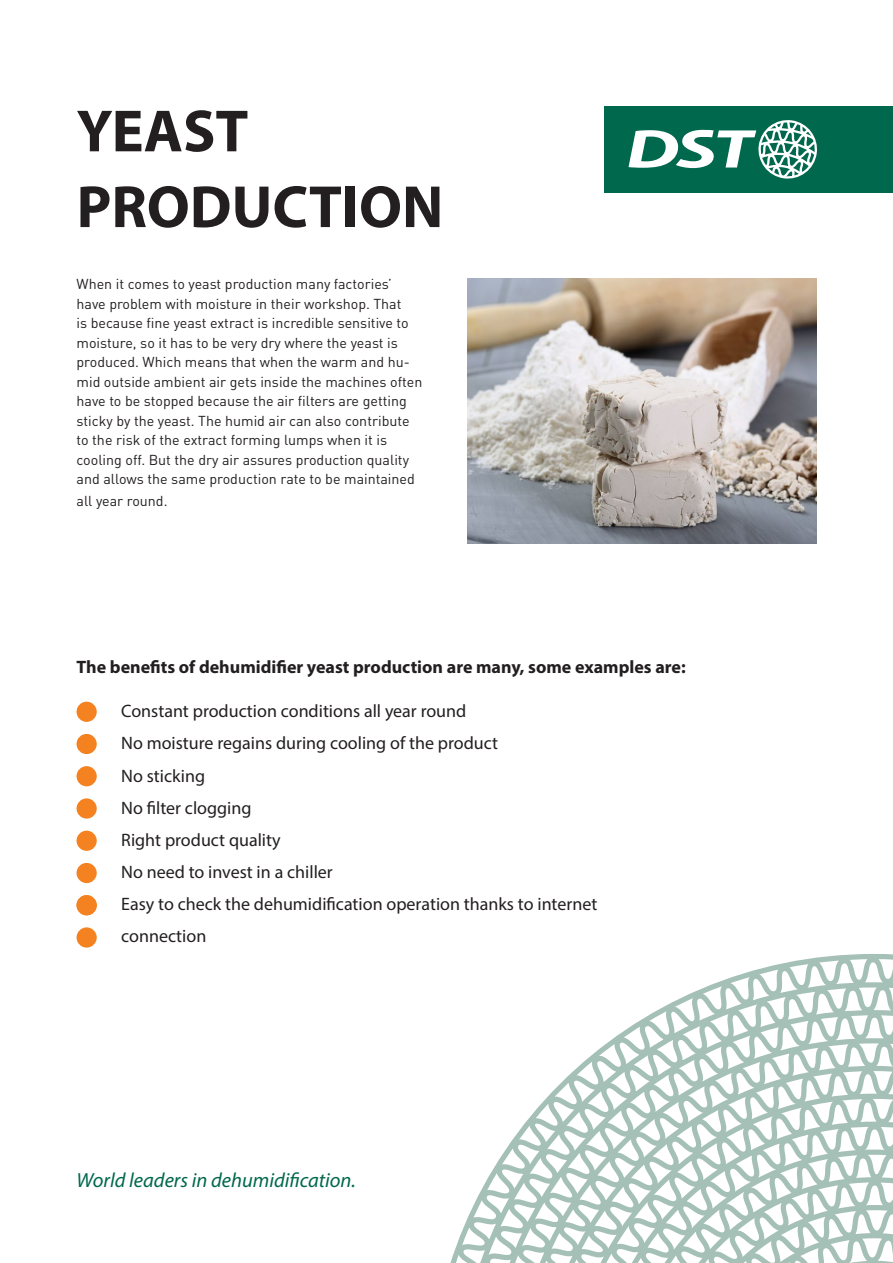
<style>
.page{position:relative;width:893px;height:1263px;background:#fff}
.page>*{position:absolute;margin:0;border:0;box-sizing:border-box;transform-origin:0 0}
.Application{font:700 60px "Myriad Pro";color:#231f20}
.Slogan{font:italic 20.55px "Myriad Pro";color:#00684d}
.Bullets{font:18px/32.1px "Myriad Pro";color:#231f20}
.Bullets-2{font:700 18px "Myriad Pro";color:#231f20}
.t1{font:14.25px/19.5px "DIN Pro";color:#231f20}
</style>
<div class="page">
<img style="left:468px;top:279px;width:348px;height:264px">
<div style="left:604px;top:106px;width:289px;height:86px;background:#00684d"></div>
<svg style="left:628px;top:120px;width:189px;height:59px"></svg>
<div style="left:77px;top:702px;width:20px;height:20px;background:#f58220;border-radius:50%"></div>
<div style="left:77px;top:734px;width:20px;height:20px;background:#f58220;border-radius:50%"></div>
<div style="left:77px;top:766px;width:20px;height:20px;background:#f58220;border-radius:50%"></div>
<svg style="left:450px;top:954px;width:443px;height:309px"></svg>
<div style="left:77px;top:798px;width:20px;height:21px;background:#f58220;border-radius:50%"></div>
<div style="left:77px;top:831px;width:20px;height:20px;background:#f58220;border-radius:50%"></div>
<div style="left:77px;top:863px;width:20px;height:20px;background:#f58220;border-radius:50%"></div>
<div style="left:77px;top:895px;width:20px;height:20px;background:#f58220;border-radius:50%"></div>
<div style="left:77px;top:927px;width:20px;height:20px;background:#f58220;border-radius:50%"></div>
<p class="Application" style="left:77px;top:92px;width:173px">YEAST</p>
<p class="Application" style="left:77px;top:168px;width:368px">PRODUCTION</p>
<p class="t1" style="left:77px;top:274px;width:347px">When it comes to yeast production many factories’ have problem with moisture in their workshop. That<br>is because fine yeast extract is incredible sensitive to moisture, so it has to be very dry where the yeast is produced. Which means that when the warm and hu&shy;mid outside ambient air gets inside the machines often have to be stopped because the air filters are getting sticky by the yeast. The humid air can also contribute to the risk of the extract forming lumps when it is cooling off. But the dry air assures production quality and allows the same production rate to be maintained</p>
<p class="t1" style="left:77px;top:491px;width:93px">all year round.</p>
<p class="Bullets-2" style="left:77px;top:655px;width:611px">The benefits of dehumidifier yeast production are many, some examples are:</p>
<p class="Bullets" style="left:121px;top:695px;width:347px">Constant production conditions all year round</p>
<p class="Bullets" style="left:121px;top:727px;width:378px">No moisture regains during cooling of the product</p>
<p class="Bullets" style="left:121px;top:759px;width:85px">No sticking</p>
<p class="Bullets" style="left:121px;top:791px;width:132px">No filter clogging</p>
<p class="Bullets" style="left:121px;top:823px;width:161px">Right product quality</p>
<p class="Bullets" style="left:121px;top:855px;width:213px">No need to invest in a chiller</p>
<p class="Bullets" style="left:121px;top:887px;width:478px">Easy to check the dehumidification operation thanks to internet connection</p>
<p class="Slogan" style="left:77px;top:1167px;width:281px">World leaders in dehumidification.</p>
</div>
